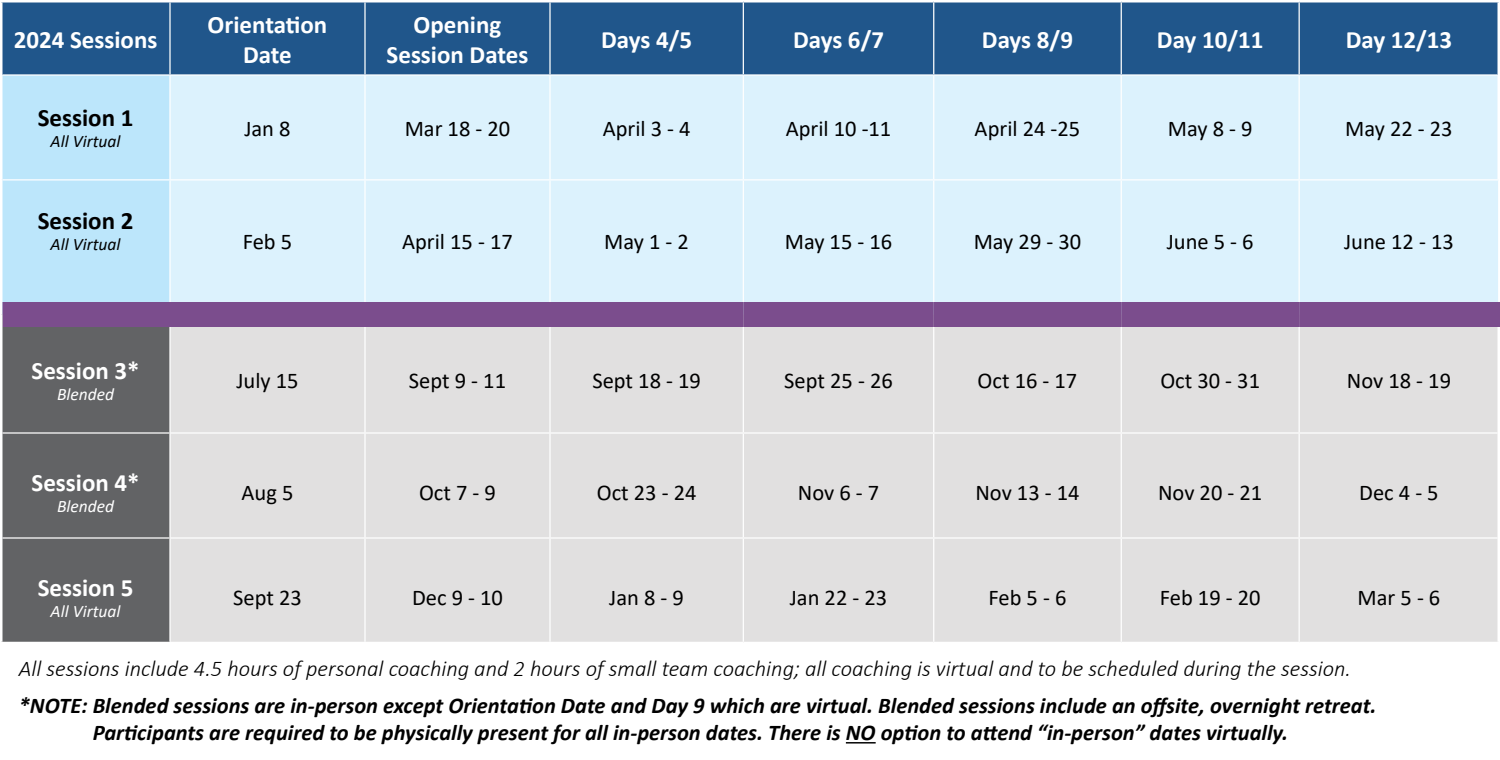
<style>
.page{position:relative;width:1500px;height:760px;background:#fff}
.page>*{position:absolute;margin:0;border:0;box-sizing:border-box;transform-origin:0 0}
.Column_Header{font:700 25px/30px "Calibri";color:#fff;text-align:center}
.Header_Row_-_white{font:700 25px "Calibri";color:#fff}
.Row_Header{font:700 25px "Calibri";color:#000}
.Data_Cells{font:22.5px "Calibri";color:#000}
.Footnotes{font:italic 700 22.5px/27px "Calibri";color:#000}
.Footnotes-2{font:italic 300 22.5px "Calibri";color:#000}
.Header_Row_-_white-2{font:italic 17.5px "Calibri";color:#fff}
.Row_Header-2{font:italic 17.5px "Calibri";color:#000}
</style>
<div class="page">
<hr style="left:846px;top:742px;width:30px;height:2px;background:#000">
<div style="left:2px;top:2px;width:1496px;height:72px;background:#20568b"></div>
<div style="left:2px;top:76px;width:168px;height:226px;background:#bce6fb"></div>
<div style="left:170px;top:76px;width:1328px;height:226px;background:#dcf2fd"></div>
<div style="left:2px;top:327px;width:167px;height:315px;background:#626365"></div>
<div style="left:171px;top:327px;width:1327px;height:315px;background:#e1e0e0"></div>
<hr style="left:169px;top:2px;width:2px;height:72px;background:#fff">
<hr style="left:364px;top:2px;width:2px;height:72px;background:#fff">
<hr style="left:549px;top:2px;width:2px;height:72px;background:#fff">
<hr style="left:743px;top:2px;width:1px;height:72px;background:#fff">
<hr style="left:933px;top:2px;width:1px;height:72px;background:#fff">
<hr style="left:1121px;top:2px;width:1px;height:72px;background:#fff">
<hr style="left:1299px;top:2px;width:1px;height:72px;background:#fff">
<hr style="left:169px;top:76px;width:2px;height:103px;background:#fff">
<hr style="left:364px;top:76px;width:2px;height:103px;background:#fff">
<hr style="left:549px;top:76px;width:2px;height:103px;background:#fff">
<hr style="left:743px;top:76px;width:1px;height:103px;background:#fff">
<hr style="left:933px;top:76px;width:1px;height:103px;background:#fff">
<hr style="left:1121px;top:76px;width:1px;height:103px;background:#fff">
<hr style="left:1299px;top:76px;width:1px;height:103px;background:#fff">
<hr style="left:549px;top:181px;width:2px;height:121px;background:#fff">
<hr style="left:933px;top:181px;width:1px;height:121px;background:#fff">
<hr style="left:1121px;top:181px;width:1px;height:121px;background:#fff">
<hr style="left:1299px;top:181px;width:1px;height:121px;background:#fff">
<hr style="left:364px;top:327px;width:2px;height:105px;background:#fff">
<hr style="left:549px;top:327px;width:2px;height:105px;background:#fff">
<hr style="left:743px;top:327px;width:1px;height:105px;background:#fff">
<hr style="left:933px;top:327px;width:1px;height:105px;background:#fff">
<hr style="left:1121px;top:327px;width:1px;height:105px;background:#fff">
<hr style="left:1299px;top:327px;width:1px;height:105px;background:#fff">
<hr style="left:364px;top:434px;width:2px;height:103px;background:#fff">
<hr style="left:549px;top:434px;width:2px;height:103px;background:#fff">
<hr style="left:743px;top:434px;width:1px;height:103px;background:#fff">
<hr style="left:933px;top:434px;width:1px;height:103px;background:#fff">
<hr style="left:1121px;top:434px;width:1px;height:103px;background:#fff">
<hr style="left:1299px;top:434px;width:1px;height:103px;background:#fff">
<hr style="left:2px;top:537px;width:168px;height:2px;background:#fff">
<hr style="left:170px;top:537px;width:195px;height:2px;background:#fff">
<hr style="left:365px;top:537px;width:185px;height:2px;background:#fff">
<hr style="left:364px;top:539px;width:2px;height:103px;background:#fff">
<hr style="left:550px;top:537px;width:193px;height:2px;background:#fff">
<hr style="left:549px;top:539px;width:2px;height:103px;background:#fff">
<hr style="left:743px;top:537px;width:191px;height:2px;background:#fff">
<hr style="left:743px;top:539px;width:1px;height:103px;background:#fff">
<hr style="left:934px;top:537px;width:187px;height:2px;background:#fff">
<hr style="left:933px;top:539px;width:1px;height:103px;background:#fff">
<hr style="left:1121px;top:537px;width:178px;height:2px;background:#fff">
<hr style="left:1121px;top:539px;width:1px;height:103px;background:#fff">
<hr style="left:1299px;top:537px;width:199px;height:2px;background:#fff">
<hr style="left:1299px;top:539px;width:1px;height:103px;background:#fff">
<hr style="left:2px;top:179px;width:168px;height:1px;background:#fff">
<div style="left:2px;top:302px;width:168px;height:25px;background:#7b4d8d"></div>
<hr style="left:2px;top:432px;width:168px;height:2px;background:#fff">
<hr style="left:170px;top:432px;width:195px;height:2px;background:#fff">
<hr style="left:365px;top:432px;width:185px;height:2px;background:#fff">
<hr style="left:550px;top:432px;width:193px;height:2px;background:#fff">
<hr style="left:743px;top:432px;width:191px;height:2px;background:#fff">
<hr style="left:934px;top:432px;width:187px;height:2px;background:#fff">
<hr style="left:1121px;top:432px;width:178px;height:2px;background:#fff">
<hr style="left:1299px;top:432px;width:199px;height:2px;background:#fff">
<hr style="left:364px;top:181px;width:2px;height:121px;background:#fff">
<hr style="left:743px;top:181px;width:1px;height:121px;background:#fff">
<hr style="left:170px;top:179px;width:195px;height:1px;background:#fff">
<hr style="left:169px;top:181px;width:2px;height:121px;background:#fff">
<hr style="left:365px;top:179px;width:185px;height:1px;background:#fff">
<hr style="left:550px;top:179px;width:193px;height:1px;background:#fff">
<hr style="left:743px;top:179px;width:191px;height:1px;background:#fff">
<hr style="left:934px;top:179px;width:187px;height:1px;background:#fff">
<hr style="left:1121px;top:179px;width:178px;height:1px;background:#fff">
<hr style="left:1299px;top:179px;width:200px;height:1px;background:#fff">
<div style="left:170px;top:302px;width:195px;height:25px;background:#7b4d8d"></div>
<div style="left:365px;top:302px;width:185px;height:25px;background:#7b4d8d"></div>
<div style="left:550px;top:302px;width:193px;height:25px;background:#7b4d8d"></div>
<div style="left:743px;top:302px;width:191px;height:25px;background:#7b4d8d"></div>
<div style="left:934px;top:302px;width:187px;height:25px;background:#7b4d8d"></div>
<div style="left:1121px;top:302px;width:178px;height:25px;background:#7b4d8d"></div>
<div style="left:1299px;top:302px;width:201px;height:25px;background:#7b4d8d"></div>
<p class="Column_Header" style="left:14px;top:24px;width:145px">2024 Sessions</p>
<p class="Row_Header" style="left:38px;top:100px;width:97px">Session 1</p>
<p class="Row_Header-2" style="left:51px;top:129px;width:71px">All Virtual</p>
<p class="Column_Header" style="left:208px;top:9px;width:121px">Orientation<br>Date</p>
<p class="Column_Header" style="left:387px;top:9px;width:143px">Opening<br>Session Dates</p>
<p class="Column_Header" style="left:601px;top:24px;width:93px">Days 4/5</p>
<p class="Column_Header" style="left:793px;top:24px;width:93px">Days 6/7</p>
<p class="Column_Header" style="left:982px;top:24px;width:93px">Days 8/9</p>
<p class="Column_Header" style="left:1157px;top:24px;width:108px">Day 10/11</p>
<p class="Column_Header" style="left:1346px;top:24px;width:108px">Day 12/13</p>
<p class="Data_Cells" style="left:244px;top:113px;width:48px">Jan 8</p>
<p class="Data_Cells" style="left:405px;top:113px;width:107px">Mar 18 - 20</p>
<p class="Data_Cells" style="left:603px;top:113px;width:89px">April 3 - 4</p>
<p class="Data_Cells" style="left:786px;top:113px;width:107px">April 10 -11</p>
<p class="Data_Cells" style="left:975px;top:113px;width:107px">April 24 -25</p>
<p class="Data_Cells" style="left:1168px;top:113px;width:86px">May 8 - 9</p>
<p class="Data_Cells" style="left:1345px;top:113px;width:109px">May 22 - 23</p>
<p class="Row_Header" style="left:38px;top:203px;width:97px">Session 2</p>
<p class="Row_Header-2" style="left:51px;top:232px;width:71px">All Virtual</p>
<p class="Data_Cells" style="left:243px;top:226px;width:51px">Feb 5</p>
<p class="Data_Cells" style="left:402px;top:226px;width:112px">April 15 - 17</p>
<p class="Data_Cells" style="left:604px;top:226px;width:86px">May 1 - 2</p>
<p class="Data_Cells" style="left:785px;top:226px;width:109px">May 15 - 16</p>
<p class="Data_Cells" style="left:974px;top:226px;width:109px">May 29 - 30</p>
<p class="Data_Cells" style="left:1167px;top:226px;width:88px">June 5 - 6</p>
<p class="Data_Cells" style="left:1344px;top:226px;width:111px">June 12 - 13</p>
<p class="Header_Row_-_white" style="left:32px;top:353px;width:110px">Session 3*</p>
<p class="Header_Row_-_white-2" style="left:57px;top:382px;width:59px">Blended</p>
<p class="Header_Row_-_white" style="left:32px;top:465px;width:110px">Session 4*</p>
<p class="Header_Row_-_white-2" style="left:57px;top:494px;width:59px">Blended</p>
<p class="Header_Row_-_white" style="left:38px;top:570px;width:97px">Session 5</p>
<p class="Header_Row_-_white-2" style="left:51px;top:599px;width:71px">All Virtual</p>
<p class="Data_Cells" style="left:236px;top:365px;width:64px">July 15</p>
<p class="Data_Cells" style="left:409px;top:365px;width:99px">Sept 9 - 11</p>
<p class="Data_Cells" style="left:592px;top:365px;width:110px">Sept 18 - 19</p>
<p class="Data_Cells" style="left:784px;top:365px;width:110px">Sept 25 - 26</p>
<p class="Data_Cells" style="left:978px;top:365px;width:101px">Oct 16 - 17</p>
<p class="Data_Cells" style="left:1160px;top:365px;width:101px">Oct 30 - 31</p>
<p class="Data_Cells" style="left:1347px;top:365px;width:106px">Nov 18 - 19</p>
<p class="Data_Cells" style="left:242px;top:477px;width:53px">Aug 5</p>
<p class="Data_Cells" style="left:419px;top:477px;width:78px">Oct 7 - 9</p>
<p class="Data_Cells" style="left:597px;top:477px;width:101px">Oct 23 - 24</p>
<p class="Data_Cells" style="left:798px;top:477px;width:83px">Nov 6 - 7</p>
<p class="Data_Cells" style="left:975px;top:477px;width:106px">Nov 13 - 14</p>
<p class="Data_Cells" style="left:1158px;top:477px;width:106px">Nov 20 - 21</p>
<p class="Data_Cells" style="left:1359px;top:477px;width:81px">Dec 4 - 5</p>
<p class="Data_Cells" style="left:233px;top:582px;width:70px">Sept 23</p>
<p class="Data_Cells" style="left:412px;top:582px;width:92px">Dec 9 - 10</p>
<p class="Data_Cells" style="left:609px;top:582px;width:76px">Jan 8 - 9</p>
<p class="Data_Cells" style="left:790px;top:582px;width:99px">Jan 22 - 23</p>
<p class="Data_Cells" style="left:989px;top:582px;width:79px">Feb 5 - 6</p>
<p class="Data_Cells" style="left:1160px;top:582px;width:102px">Feb 19 - 20</p>
<p class="Data_Cells" style="left:1358px;top:582px;width:84px">Mar 5 - 6</p>
<p class="Footnotes-2" style="left:19px;top:655px;width:1334px">All sessions include 4.5 hours of personal coaching and 2 hours of small team coaching; all coaching is virtual and to be scheduled during the session.</p>
<p class="Footnotes" style="left:93px;top:692px;width:1285px;text-indent:-74px">*NOTE: Blended sessions are in-person except Orientation Date and Day 9 which are virtual. Blended sessions include an offsite, overnight retreat.<br>Participants are required to be physically present for all in-person dates. There is NO option to attend “in-person” dates virtually.</p>
</div>
